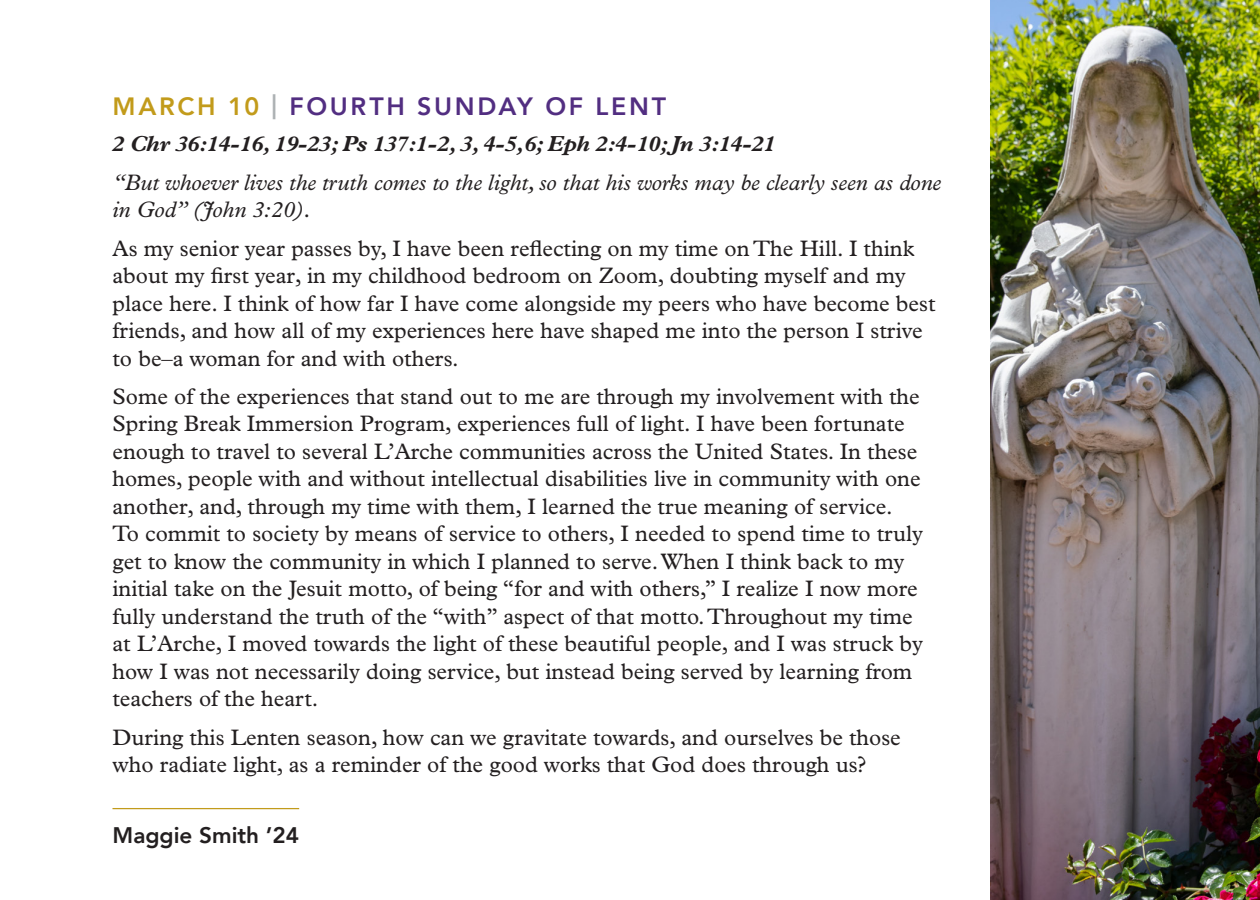
<style>
.page{position:relative;width:1260px;height:900px;background:#fff}
.page>*{position:absolute;margin:0;border:0;box-sizing:border-box;transform-origin:0 0}
.date{font:800 25px "Avenir";letter-spacing:.105em;color:#522e81}
.body_text{font:22.5px/27.5px "Plantin MT Pro";color:#231f20}
.body_text-2{font:italic 22.5px/27.5px "Plantin MT Pro";color:#231f20}
.Name{font:800 22.5px "Avenir";color:#231f20}
.date-2{font:italic 700 22px "Plantin MT Pro";letter-spacing:-.01em;color:#231f20}
.s1{color:#c29b1b}
.s2{color:#adb2b4}
</style>
<div class="page">
<hr style="left:112px;top:808px;width:187px;height:1px;background:#c29b1b">
<img style="left:990px;top:0;width:270px;height:900px">
<p class="date" style="left:112px;top:87px;width:555px"><span class="s1">MARCH 10</span> <span class="s2">|</span> FOURTH SUNDAY OF LENT</p>
<p class="date-2" style="left:112px;top:131px;width:664px">2 Chr 36:14-16, 19-23; Ps 137:1-2, 3, 4-5,6; Eph 2:4-10; Jn 3:14-21</p>
<p class="body_text-2" style="left:112px;top:168px;width:830px">“But whoever lives the truth comes to the light, so that his works may be clearly seen as done in God” (John 3:20).</p>
<p class="body_text" style="left:112px;top:234px;width:825px">As my senior year passes by, I have been reflecting on my time on The Hill. I think about my first year, in my childhood bedroom on Zoom, doubting myself and my place here. I think of how far I have come alongside my peers who have become best friends, and how all of my experiences here have shaped me into the person I strive to be–a woman for and with others.</p>
<p class="body_text" style="left:112px;top:383px;width:812px">Some of the experiences that stand out to me are through my involvement with the Spring Break Immersion Program, experiences full of light. I have been fortunate enough to travel to several L’Arche communities across the United States. In these homes, people with and without intellectual disabilities live in community with one another, and, through my time with them, I learned the true meaning of service.<br>To commit to society by means of service to others, I needed to spend time to truly get to know the community in which I planned to serve. When I think back to my initial take on the Jesuit motto, of being “for and with others,” I realize I now more fully understand the truth of the “with” aspect of that motto. Throughout my time at L’Arche, I moved towards the light of these beautiful people, and I was struck by how I was not necessarily doing service, but instead being served by learning from teachers of the heart.</p>
<p class="body_text" style="left:112px;top:723px;width:790px">During this Lenten season, how can we gravitate towards, and ourselves be those who radiate light, as a reminder of the good works that God does through us?</p>
<p class="Name" style="left:112px;top:818px;width:188px">Maggie Smith ’24</p>
</div>
